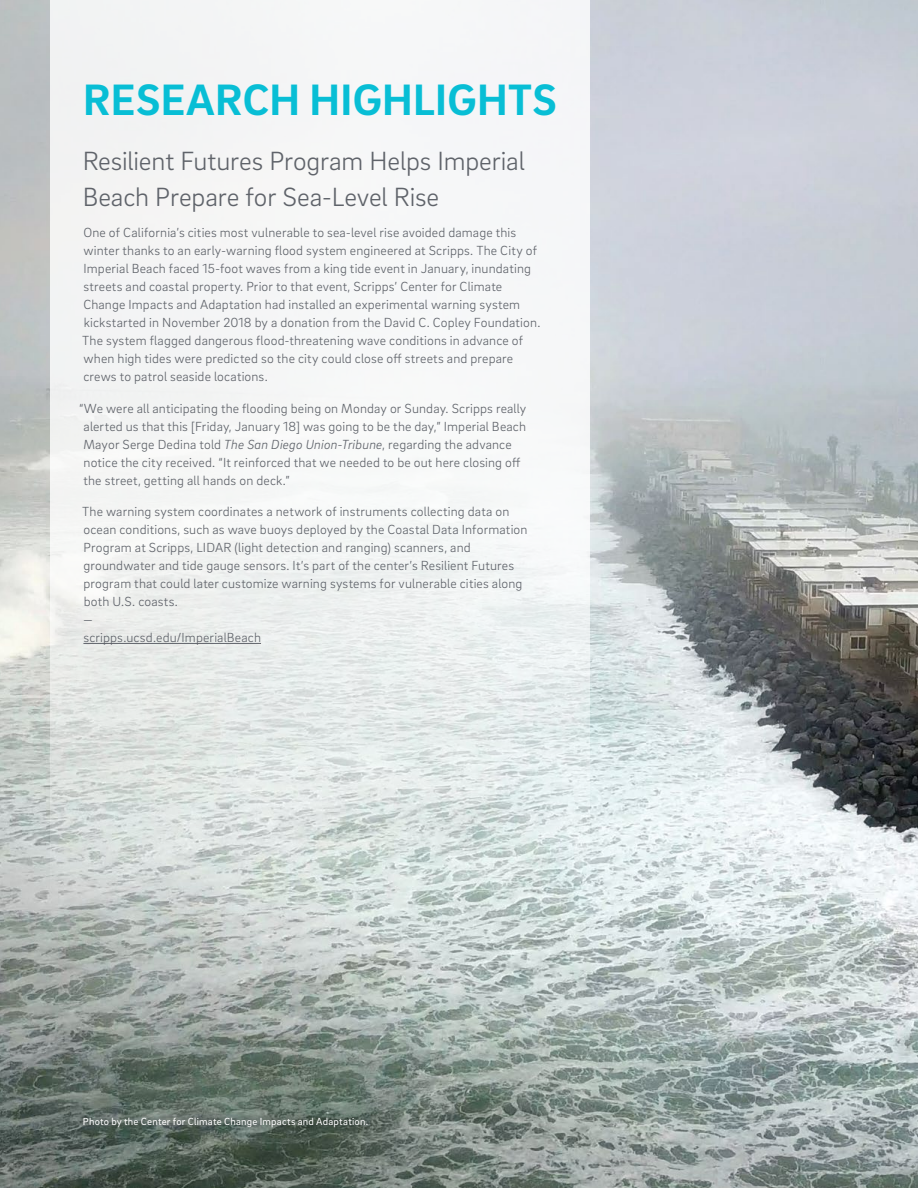
<style>
.page{position:relative;width:918px;height:1188px;background:#fff}
.page>*{position:absolute;margin:0;border:0;box-sizing:border-box;transform-origin:0 0}
.t1{font:700 45px "Brix Sans";letter-spacing:.005em;color:#08bed5}
.t2{font:300 27px/36px "Brix Sans";letter-spacing:-.005em;color:#5f636a}
.t3{font:300 13.5px/18px "Brix Sans";letter-spacing:.01em;color:#5f636a}
.t4{font:10.5px "Brix Sans";letter-spacing:.02em;color:#fff}
.s1{font-style:italic}
</style>
<div class="page">
<img style="left:0;top:0;width:918px;height:1188px">
<svg style="left:50px;top:0;width:540px;height:916px;fill:#f3f4f4"></svg>
<div style="left:77px;top:1110px;width:297px;height:24px;background:#000;opacity:.75"></div>
<hr style="left:83px;top:643px;width:178px;height:1px;background:#5f636a">
<h1 class="t1" style="left:83px;top:71px;width:475px">RESEARCH HIGHLIGHTS</h1>
<h2 class="t2" style="left:83px;top:141px;width:443px">Resilient Futures Program Helps Imperial<br>Beach Prepare for Sea-Level Rise</h2>
<p class="t3" style="left:82px;top:223px;width:460px">One of California’s cities most vulnerable to sea-level rise avoided damage this winter thanks to an early-warning flood system engineered at Scripps. The City of Imperial Beach faced 15-foot waves from a king tide event in January, inundating streets and coastal property. Prior to that event, Scripps’ Center for Climate Change Impacts and Adaptation had installed an experimental warning system kickstarted in November 2018 by a donation from the David C. Copley Foundation.<br>The system flagged dangerous flood-threatening wave conditions in advance of when high tides were predicted so the city could close off streets and prepare crews to patrol seaside locations.</p>
<p class="t3" style="left:83px;top:398px;width:444px;text-indent:-4px">“We were all anticipating the flooding being on Monday or Sunday. Scripps really alerted us that this [Friday, January 18] was going to be the day,” Imperial Beach Mayor Serge Dedina told <span class="s1">The San Diego Union-Tribune</span>, regarding the advance notice the city received. “It reinforced that we needed to be out here closing off the street, getting all hands on deck.”</p>
<p class="t3" style="left:82px;top:502px;width:447px">The warning system coordinates a network of instruments collecting data on ocean conditions, such as wave buoys deployed by the Coastal Data Information Program at Scripps, LIDAR (light detection and ranging) scanners, and groundwater and tide gauge sensors. It’s part of the center’s Resilient Futures program that could later customize warning systems for vulnerable cities along both U.S. coasts.<br>—<br>scripps.ucsd.edu/ImperialBeach</p>
<p class="t4" style="left:83px;top:1115px;width:287px">Photo by the Center for Climate Change Impacts and Adaptation.</p>
</div>
